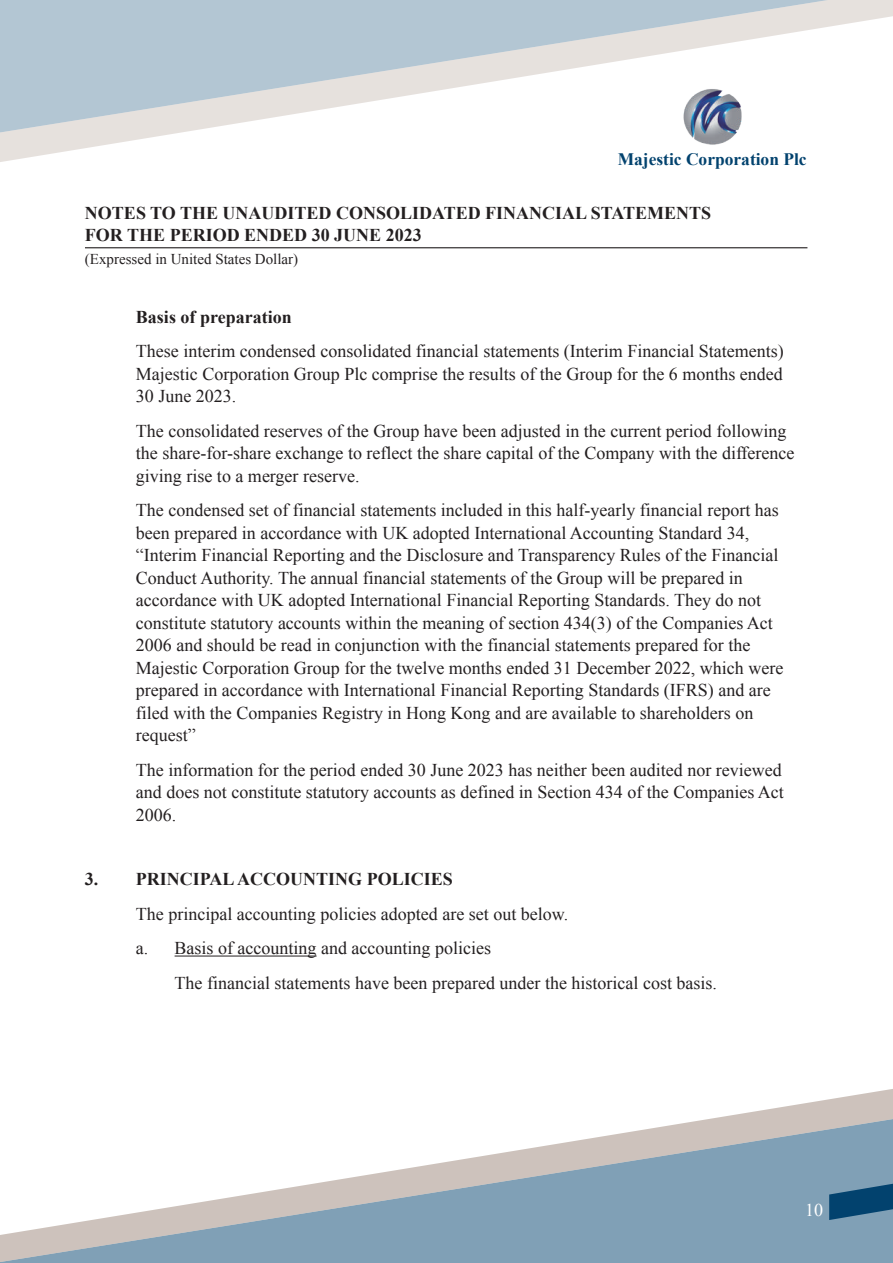
<style>
.page{position:relative;width:893px;height:1263px;background:#fff}
.page>*{position:absolute;margin:0;border:0;box-sizing:border-box;transform-origin:0 0}
.t1{font:18px/22.5px "Times New Roman";color:#231f20}
.t2{font:700 18px/22.5px "Times New Roman";color:#231f20}
.t3{font:18px "Times New Roman";color:#fff}
.t4{font:700 17.4px "Times New Roman";color:#02426e}
.t5{font:15px "Times New Roman";color:#231f20}
</style>
<div class="page">
<svg style="left:0;top:0;width:893px;height:162px"></svg>
<svg style="left:0;top:1089px;width:893px;height:174px"></svg>
<svg style="left:829px;top:1184px;width:64px;height:36px;background:#265d83"></svg>
<hr style="left:175px;top:955px;width:142px;height:1px;background:#231f20">
<hr style="left:85px;top:247px;width:722px;height:1px;background:#231f20">
<img style="left:678px;top:83px;width:68px;height:67px">
<p class="t4" style="left:618px;top:147px;width:190px">Majestic Corporation Plc</p>
<p class="t2" style="left:85px;top:201px;width:628px">NOTES TO THE UNAUDITED CONSOLIDATED FINANCIAL STATEMENTS<br>FOR THE PERIOD ENDED 30 JUNE 2023</p>
<p class="t5" style="left:85px;top:249px;width:215px">(Expressed in United States Dollar)</p>
<p class="t2" style="left:136px;top:305px;width:157px">Basis of preparation</p>
<p class="t1" style="left:136px;top:339px;width:649px;text-align:justify">These interim condensed consolidated financial statements (Interim Financial Statements)<br>Majestic Corporation Group Plc comprise the results of the Group for the 6 months ended 30 June 2023.</p>
<p class="t1" style="left:136px;top:419px;width:660px">The consolidated reserves of the Group have been adjusted in the current period following the share-for-share exchange to reflect the share capital of the Company with the difference giving rise to a merger reserve.</p>
<p class="t1" style="left:136px;top:498px;width:649px">The condensed set of financial statements included in this half-yearly financial report has been prepared in accordance with UK adopted International Accounting Standard 34, “Interim Financial Reporting and the Disclosure and Transparency Rules of the Financial Conduct Authority. The annual financial statements of the Group will be prepared in accordance with UK adopted International Financial Reporting Standards. They do not constitute statutory accounts within the meaning of section 434(3) of the Companies Act 2006 and should be read in conjunction with the financial statements prepared for the Majestic Corporation Group for the twelve months ended 31 December 2022, which were prepared in accordance with International Financial Reporting Standards (IFRS) and are filed with the Companies Registry in Hong Kong and are available to shareholders on request”</p>
<p class="t1" style="left:136px;top:758px;width:649px;text-align:justify">The information for the period ended 30 June 2023 has neither been audited nor reviewed and does not constitute statutory accounts as defined in Section 434 of the Companies Act 2006.</p>
<p class="t2" style="left:85px;top:867px;width:369px">3. PRINCIPAL ACCOUNTING POLICIES</p>
<p class="t1" style="left:136px;top:896px;width:434px;line-height:34.5px">The principal accounting policies adopted are set out below. a. Basis of accounting and accounting policies</p>
<p class="t1" style="left:175px;top:971px;width:544px">The financial statements have been prepared under the historical cost basis.</p>
<p class="t3" style="left:805px;top:1197px;width:19px">10</p>
</div>
